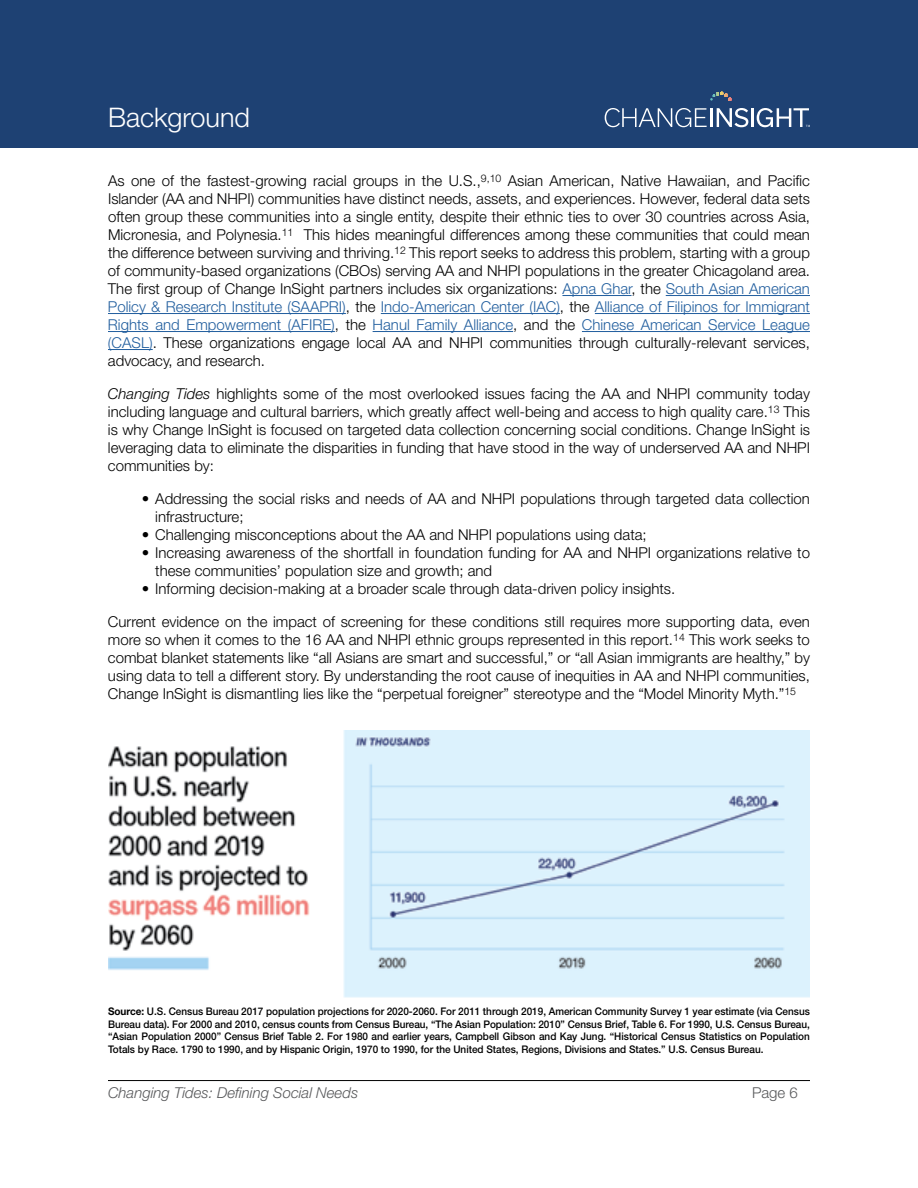
<style>
.page{position:relative;width:918px;height:1188px;background:#fff}
.page>*{position:absolute;margin:0;border:0;box-sizing:border-box;transform-origin:0 0}
.t1{font:300 27px "Helvetica Neue LT Std";color:#fff}
.t2{font:300 15px/18px "Helvetica Neue LT Std";color:#000;text-align:justify}
.t3{font:italic 300 15px "Helvetica Neue LT Std";color:#58595b}
.t4{font:300 15px "Helvetica Neue LT Std";color:#58595b}
.t5{font:500 10.5px/12.6px "Helvetica Neue LT Std";color:#000;text-align:justify;scale:.95 1}
.s1{color:#215e9e}
.s2{font-style:italic}
.s3{font-weight:700}
</style>
<div class="page">
<hr style="left:108px;top:1080px;width:702px;height:1px;background:#000">
<div style="left:0;top:0;width:918px;height:148px;background:#1e4173"></div>
<svg style="left:721px;top:92px;width:11px;height:9px"></svg>
<svg style="left:605px;top:108px;width:102px;height:19px"></svg>
<hr style="left:710px;top:108px;width:3px;height:19px;background:#fff">
<svg style="left:717px;top:108px;width:31px;height:19px"></svg>
<hr style="left:751px;top:108px;width:3px;height:19px;background:#fff">
<svg style="left:757px;top:108px;width:53px;height:19px"></svg>
<hr style="left:562px;top:295px;width:70px;height:1px;background:#215e9e">
<hr style="left:666px;top:295px;width:144px;height:1px;background:#215e9e">
<hr style="left:108px;top:313px;width:238px;height:1px;background:#215e9e">
<hr style="left:381px;top:313px;width:179px;height:1px;background:#215e9e">
<hr style="left:595px;top:313px;width:215px;height:1px;background:#215e9e">
<hr style="left:108px;top:331px;width:227px;height:1px;background:#215e9e">
<hr style="left:373px;top:331px;width:140px;height:1px;background:#215e9e">
<hr style="left:582px;top:331px;width:228px;height:1px;background:#215e9e">
<hr style="left:108px;top:349px;width:45px;height:1px;background:#215e9e">
<img style="left:108px;top:731px;width:702px;height:267px">
<h1 class="t1" style="left:108px;top:101px;width:144px">Background</h1>
<p class="t2" style="left:108px;top:171px;width:704px">As one of the fastest-growing racial groups in the U.S.,<sup>9,10</sup> Asian American, Native Hawaiian, and Pacific Islander (AA and NHPI) communities have distinct needs, assets, and experiences. However, federal data sets often group these communities into a single entity, despite their ethnic ties to over 30 countries across Asia, Micronesia, and Polynesia.<sup>11</sup> This hides meaningful differences among these communities that could mean the difference between surviving and thriving.<sup>12</sup> This report seeks to address this problem, starting with a group of community-based organizations (CBOs) serving AA and NHPI populations in the greater Chicagoland area.<br>The first group of Change InSight partners includes six organizations: <span class="s1">Apna Ghar</span>, the <span class="s1">South Asian American Policy &amp; Research Institute (SAAPRI)</span>, the <span class="s1">Indo-American Center (IAC)</span>, the <span class="s1">Alliance of Filipinos for Immigrant Rights and Empowerment (AFIRE)</span>, the <span class="s1">Hanul Family Alliance</span>, and the <span class="s1">Chinese American Service League (CASL)</span>. These organizations engage local AA and NHPI communities through culturally-relevant services, advocacy, and research.</p>
<p class="t2" style="left:108px;top:384px;width:704px"><span class="s2">Changing Tides</span> highlights some of the most overlooked issues facing the AA and NHPI community today including language and cultural barriers, which greatly affect well-being and access to high quality care.<sup>13</sup> This is why Change InSight is focused on targeted data collection concerning social conditions. Change InSight is leveraging data to eliminate the disparities in funding that have stood in the way of underserved AA and NHPI communities by:</p>
<p class="t2" style="left:155px;top:489px;width:656px;text-indent:-14px">• Addressing the social risks and needs of AA and NHPI populations through targeted data collection infrastructure;</p>
<p class="t2" style="left:142px;top:525px;width:506px">• Challenging misconceptions about the AA and NHPI populations using data;</p>
<p class="t2" style="left:155px;top:543px;width:656px;text-indent:-14px">• Increasing awareness of the shortfall in foundation funding for AA and NHPI organizations relative to these communities’ population size and growth; and</p>
<p class="t2" style="left:142px;top:579px;width:535px">• Informing decision-making at a broader scale through data-driven policy insights.</p>
<p class="t2" style="left:108px;top:612px;width:704px">Current evidence on the impact of screening for these conditions still requires more supporting data, even more so when it comes to the 16 AA and NHPI ethnic groups represented in this report.<sup>14</sup> This work seeks to combat blanket statements like “all Asians are smart and successful,” or “all Asian immigrants are healthy,” by using data to tell a different story. By understanding the root cause of inequities in AA and NHPI communities, Change InSight is dismantling lies like the “perpetual foreigner” stereotype and the “Model Minority Myth.”<sup>15</sup></p>
<p class="t5" style="left:108px;top:1005px;width:740px"><span class="s3">Source:</span> U.S. Census Bureau 2017 population projections for 2020-2060. For 2011 through 2019, American Community Survey 1 year estimate (via Census Bureau data). For 2000 and 2010, census counts from Census Bureau, “The Asian Population: 2010” Census Brief, Table 6. For 1990, U.S. Census Bureau, “Asian Population 2000” Census Brief Table 2. For 1980 and earlier years, Campbell Gibson and Kay Jung. “Historical Census Statistics on Population Totals by Race. 1790 to 1990, and by Hispanic Origin, 1970 to 1990, for the United States, Regions, Divisions and States.” U.S. Census Bureau.</p>
<p class="t3" style="left:108px;top:1084px;width:252px">Changing Tides: Defining Social Needs</p>
<p class="t4" style="left:752px;top:1084px;width:47px">Page 6</p>
</div>
